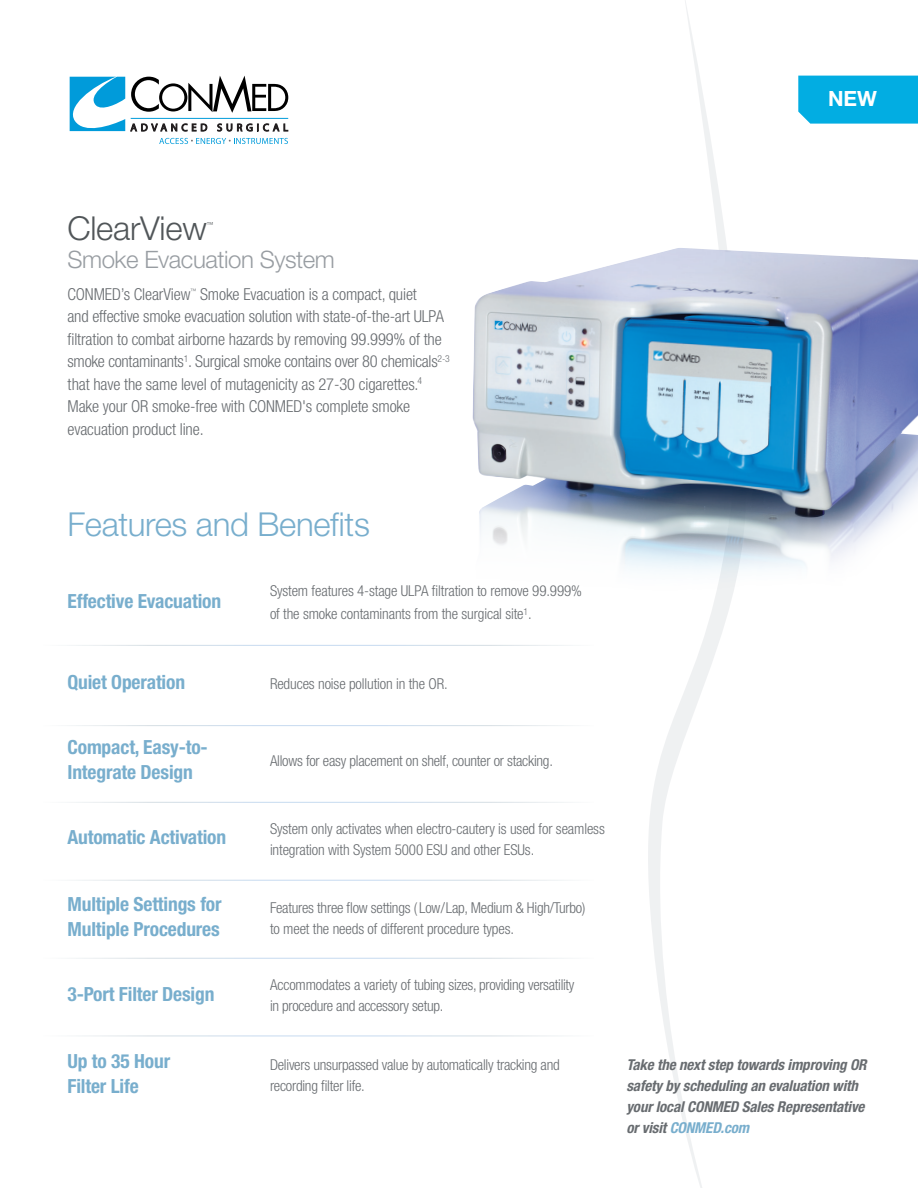
<style>
.page{position:relative;width:918px;height:1188px;background:#fff}
.page>*{position:absolute;margin:0;border:0;box-sizing:border-box;transform-origin:0 0}
.Body_Copy{font:300 33px "Helvetica Neue LT Std";letter-spacing:-.01em;color:#78aecd}
.Product_Name{font:300 33px "Helvetica Neue LT Std";letter-spacing:-.01em;color:#515659}
.Product_Name-2{font:300 24px "Helvetica Neue LT Std";letter-spacing:-.02em;color:#989da2}
.t1{font:700 21px "Helvetica Neue LT Std";color:#fff}
.t2{font:700 condensed 19.5px/25.5px "Helvetica Neue LT Std";letter-spacing:-.01em;color:#78aecd}
.t3{font:300 condensed 16.5px/22.5px "Helvetica Neue LT Std";letter-spacing:-.01em;color:#686c70}
.t4{font:300 condensed 15px/21px "Helvetica Neue LT Std";letter-spacing:-.01em;color:#686c70}
.t5{font:italic 700 condensed 15px/21px "Helvetica Neue LT Std";letter-spacing:-.01em;color:#686c70}
.Product_Name-3{font:300 7.05px "Helvetica Neue LT Std";color:#515659}
.t6{font:300 condensed 6.15px "Helvetica Neue LT Std";color:#686c70}
.s1{font-family:"Helvetica Neue"}
.s2{color:#78aecd}
</style>
<div class="page">
<svg style="left:648px;top:1px;width:79px;height:1187px"></svg>
<img style="left:472px;top:248px;width:446px;height:379px">
<div style="left:798px;top:76px;width:120px;height:48px;background:#02ade2"></div>
<svg style="left:69px;top:76px;width:219px;height:68px"></svg>
<p class="t1" style="left:828px;top:85px;width:50px">NEW</p>
<p class="Product_Name" style="left:68px;top:208px;width:141px">ClearView</p>
<p class="Product_Name-3" style="left:207px;top:220px;width:8px">™</p>
<p class="Product_Name-2" style="left:68px;top:245px;width:269px">Smoke Evacuation System</p>
<p class="t3" style="left:68px;top:282px;width:124px">CONMED’s ClearView</p>
<p class="t6" style="left:190px;top:287px;width:8px">™</p>
<p class="t3" style="left:68px;top:282px;width:384px;text-indent:133px">Smoke Evacuation is a compact, quiet<br>and effective smoke evacuation solution with state-of-the-art ULPA filtration to combat airborne hazards by removing 99.999% of the smoke contaminants<sup>1</sup>. Surgical smoke contains over 80 chemicals<sup>2-3 </sup>that have the same level of mutagenicity as 27-30 cigarettes.<sup>4<br></sup>Make your OR smoke-free with CONMED's complete smoke evacuation product line.</p>
<p class="Body_Copy" style="left:68px;top:504px;width:304px">Features and Benefit<span class="s1">s</span></p>
<p class="t2" style="left:68px;top:588px;width:155px">Effective Evacuation</p>
<p class="t4" style="left:270px;top:580px;width:314px;line-height:22.5px">System features 4-stage ULPA filtration to remove 99.999% of the smoke contaminants from the surgical site<sup>1</sup>.</p>
<p class="t2" style="left:68px;top:669px;width:119px">Quiet Operation</p>
<p class="t4" style="left:270px;top:673px;width:179px">Reduces noise pollution in the OR.</p>
<p class="t2" style="left:68px;top:734px;width:142px">Compact, Easy-to-<br>Integrate Design</p>
<p class="t2" style="left:68px;top:824px;width:160px">Automatic Activation</p>
<p class="t2" style="left:68px;top:891px;width:156px">Multiple Settings for<br>Multiple Procedures</p>
<p class="t2" style="left:68px;top:981px;width:148px">3-Port Filter Design</p>
<p class="t2" style="left:68px;top:1048px;width:104px">Up to 35 Hour<br>Filter Life</p>
<p class="t4" style="left:270px;top:750px;width:284px">Allows for easy placement on shelf, counter or stacking.</p>
<p class="t4" style="left:270px;top:818px;width:336px">System only activates when electro-cautery is used for seamless integration with System 5000 ESU and other ESUs.</p>
<p class="t4" style="left:270px;top:897px;width:317px">Features three flow settings ( Low/Lap, Medium &amp; High/Turbo) to meet the needs of different procedure types.</p>
<p class="t4" style="left:270px;top:974px;width:306px">Accommodates a variety of tubing sizes, providing versatility in procedure and accessory setup.</p>
<p class="t4" style="left:270px;top:1054px;width:291px">Delivers unsurpassed value by automatically tracking and recording filter life.</p>
<p class="t5" style="left:626px;top:1055px;width:242px">Take the next step towards improving OR safety by scheduling an evaluation with your local CONMED Sales Representative or visit <span class="s2">CONMED.com</span></p>
</div>
